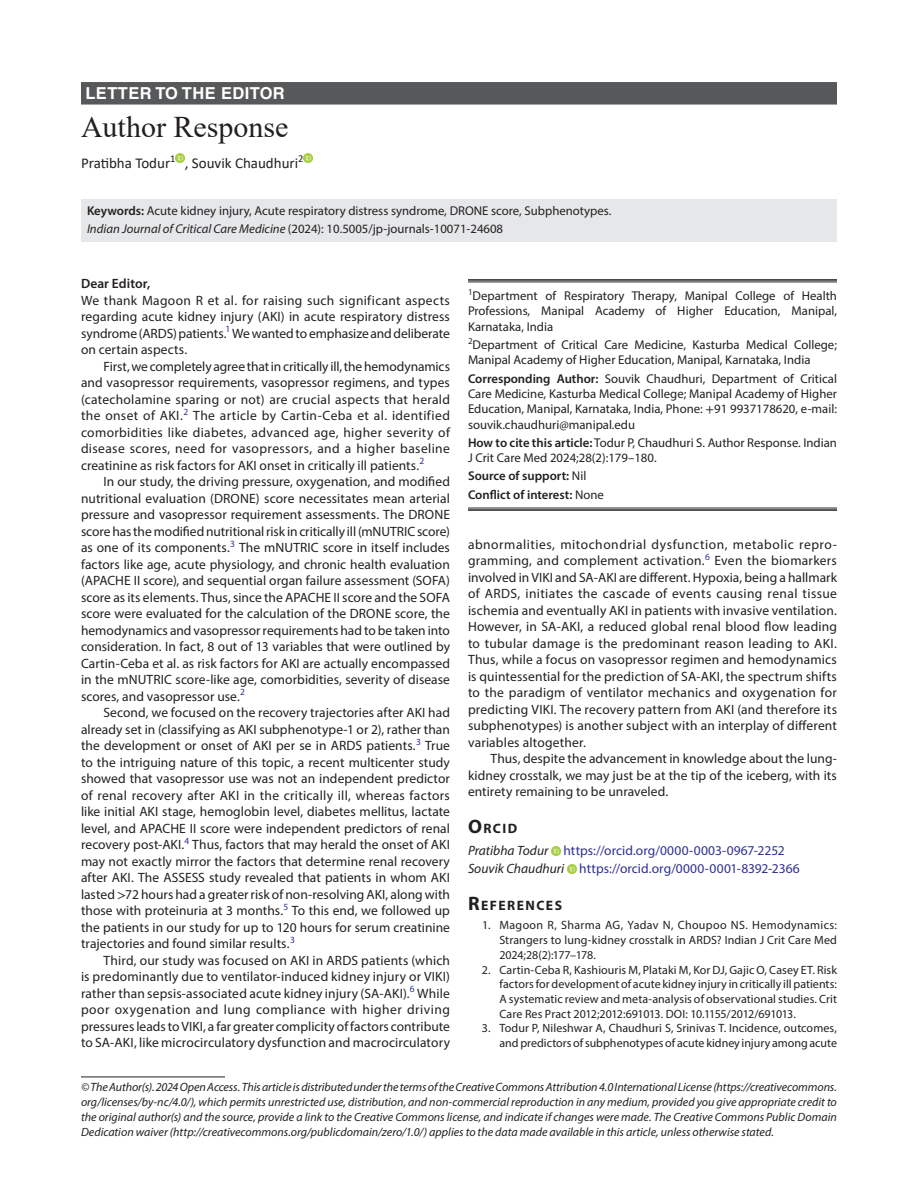
<style>
.page{position:relative;width:918px;height:1188px;background:#fff}
.page>*{position:absolute;margin:0;border:0;box-sizing:border-box;transform-origin:0 0}
.t1{font:30px "Times New Roman";color:#231f20}
.ArticleType{font:700 16.5px "Helvetica LT Std";letter-spacing:.025em;color:#fff}
.AuthorName{font:15px "Calibri";color:#231f20}
.Head-1{font:700 13.65px "Myriad Pro";letter-spacing:.105em;color:#231f20}
.Para-Indent{font:13.5px/16.5px "Myriad Pro";letter-spacing:.005em;color:#231f20;text-align:justify}
.Para-NoIndent{font:13.5px/16.5px "Myriad Pro";letter-spacing:-.005em;color:#231f20;text-align:justify}
.Para-NoIndent-2{font:13.5px "Myriad Pro";color:#2e3092}
.Para-NoIndent-3{font:600 13.5px "Myriad Pro";letter-spacing:.005em;color:#231f20}
.Corresponding_Author{font:12.75px/15.3px "Myriad Pro";color:#231f20;text-align:justify}
.Affiliation-first{font:12.75px/15.3px "Myriad Pro";color:#231f20;text-align:justify}
.Affiliation{font:12.75px/15.3px "Myriad Pro";color:#231f20}
.How_to_Cite{font:12.75px/15.3px "Myriad Pro";color:#231f20}
.Keywords{font:12.75px "Myriad Pro";color:#231f20}
.JT_DOI{font:12.75px "Myriad Pro";color:#231f20}
.COI{font:600 12.75px "Myriad Pro";color:#231f20}
.Source{font:600 12.75px "Myriad Pro";color:#231f20}
.FootNote{font:italic 12px/15px "Myriad Pro";color:#231f20;text-align:justify}
.References{font:12px/14.7px "Myriad Pro";letter-spacing:.005em;color:#231f20;text-align:justify}
.s1{font-weight:600}
.s2{font-style:italic}
.s3{font-family:"STIX General"}
.s4{font-weight:400}
.s5{font-size:19.5px}
.s6{font-style:italic;color:#231f20}
</style>
<div class="page">
<div style="left:81px;top:82px;width:756px;height:23px;background:#57585a"></div>
<div style="left:81px;top:199px;width:756px;height:25px;background:#e6e7e9"></div>
<div style="left:81px;top:217px;width:756px;height:25px;background:#e6e7e9"></div>
<svg style="left:176px;top:153px;width:9px;height:9px"></svg>
<svg style="left:304px;top:153px;width:9px;height:9px"></svg>
<svg style="left:551px;top:846px;width:10px;height:9px"></svg>
<svg style="left:567px;top:864px;width:9px;height:9px"></svg>
<hr style="left:81px;top:1077px;width:144px;height:1px;background:#231f20">
<hr style="left:468px;top:279px;width:369px;height:2px;background:#231f20">
<hr style="left:468px;top:282px;width:369px;height:1px;background:#231f20">
<hr style="left:468px;top:508px;width:369px;height:1px;background:#231f20">
<hr style="left:468px;top:509px;width:369px;height:2px;background:#231f20">
<p class="ArticleType" style="left:86px;top:83px;width:201px">LETTER TO THE EDITOR</p>
<p class="t1" style="left:81px;top:106px;width:209px">Author Response</p>
<p class="AuthorName" style="left:81px;top:153px;width:224px">Pratibha Todur<sup>1</sup> , Souvik Chaudhuri<sup>2</sup></p>
<p class="Keywords" style="left:87px;top:203px;width:526px"><span class="s1">Keywords:</span> Acute kidney injury, Acute respiratory distress syndrome, DRONE score, Subphenotypes.</p>
<p class="JT_DOI" style="left:87px;top:221px;width:418px"><span class="s2">Indian Journal of Critical Care Medicine</span> (2024): 10.5005/jp-journals-10071-24608</p>
<p class="Para-NoIndent-3" style="left:81px;top:275px;width:71px">Dear Editor,</p>
<p class="Para-NoIndent" style="left:81px;top:292px;width:370px">We thank Magoon R et al. for raising such significant aspects regarding acute kidney injury (AKI) in acute respiratory distress syndrome (ARDS) patients.<sup>1</sup> We wanted to emphasize and deliberate on certain aspects.</p>
<p class="Para-Indent" style="left:81px;top:358px;width:371px;text-indent:22px">First, we completely agree that in critically ill, the hemodynamics and vasopressor requirements, vasopressor regimens, and types (catecholamine sparing or not) are crucial aspects that herald the onset of AKI.<sup>2</sup> The article by Cartin-Ceba et al. identified comorbidities like diabetes, advanced age, higher severity of disease scores, need for vasopressors, and a higher baseline creatinine as risk factors for AKI onset in critically ill patients.<sup>2</sup></p>
<p class="Para-Indent" style="left:81px;top:473px;width:371px;text-indent:22px">In our study, the driving pressure, oxygenation, and modified nutritional evaluation (DRONE) score necessitates mean arterial pressure and vasopressor requirement assessments. The DRONE score has the modified nutritional risk in critically ill (mNUTRIC score) as one of its components.<sup>3</sup> The mNUTRIC score in itself includes factors like age, acute physiology, and chronic health evaluation (APACHE II score), and sequential organ failure assessment (SOFA) score as its elements. Thus, since the APACHE II score and the SOFA score were evaluated for the calculation of the DRONE score, the hemodynamics and vasopressor requirements had to be taken into consideration. In fact, 8 out of 13 variables that were outlined by Cartin-Ceba et al. as risk factors for AKI are actually encompassed in the mNUTRIC score-like age, comorbidities, severity of disease scores, and vasopressor use.<sup>2</sup></p>
<p class="Para-Indent" style="left:81px;top:704px;width:371px;text-indent:22px">Second, we focused on the recovery trajectories after AKI had already set in (classifying as AKI subphenotype-1 or 2), rather than the development or onset of AKI per se in ARDS patients.<sup>3</sup> True to the intriguing nature of this topic, a recent multicenter study showed that vasopressor use was not an independent predictor of renal recovery after AKI in the critically ill, whereas factors like initial AKI stage, hemoglobin level, diabetes mellitus, lactate level, and APACHE II score were independent predictors of renal recovery post-AKI.<sup>4</sup> Thus, factors that may herald the onset of AKI may not exactly mirror the factors that determine renal recovery after AKI. The ASSESS study revealed that patients in whom AKI lasted <span class="s3">&gt;</span>72 hours had a greater risk of non-resolving AKI, along with those with proteinuria at 3 months.<sup>5</sup> To this end, we followed up the patients in our study for up to 120 hours for serum creatinine trajectories and found similar results.<sup>3</sup></p>
<p class="Para-Indent" style="left:81px;top:952px;width:371px;text-indent:22px">Third, our study was focused on AKI in ARDS patients (which is predominantly due to ventilator-induced kidney injury or VIKI) rather than sepsis-associated acute kidney injury (SA-AKI).<sup>6</sup> While poor oxygenation and lung compliance with higher driving pressures leads to VIKI, a far greater complicity of factors contribute to SA-AKI, like microcirculatory dysfunction and macrocirculatory</p>
<p class="Affiliation-first" style="left:468px;top:288px;width:371px"><sup>1</sup>Department of Respiratory Therapy, Manipal College of Health Professions, Manipal Academy of Higher Education, Manipal, Karnataka, India</p>
<p class="Affiliation" style="left:468px;top:337px;width:371px"><sup>2</sup>Department of Critical Care Medicine, Kasturba Medical College;<br>Manipal Academy of Higher Education, Manipal, Karnataka, India</p>
<p class="Corresponding_Author" style="left:468px;top:371px;width:371px"><span class="s1">Corresponding Author:</span> Souvik Chaudhuri, Department of Critical Care Medicine, Kasturba Medical College; Manipal Academy of Higher Education, Manipal, Karnataka, India, Phone: <span class="s3">+</span>91 9937178620, e-mail: souvik.chaudhuri@manipal.edu</p>
<p class="How_to_Cite" style="left:468px;top:435px;width:370px"><span class="s1">How to cite this article:</span> Todur P, Chaudhuri S. Author Response. Indian<br>J Crit Care Med 2024;28(2):179–180.</p>
<p class="Source" style="left:468px;top:468px;width:120px">Source of support: <span class="s4">Nil</span></p>
<p class="COI" style="left:468px;top:486px;width:137px">Conflict of interest: <span class="s4">None</span></p>
<p class="Para-Indent" style="left:468px;top:536px;width:371px">abnormalities, mitochondrial dysfunction, metabolic repro&shy;gramming, and complement activation.<sup>6</sup> Even the biomarkers involved in VIKI and SA-AKI are different. Hypoxia, being a hallmark of ARDS, initiates the cascade of events causing renal tissue ischemia and eventually AKI in patients with invasive ventilation.<br>However, in SA-AKI, a reduced global renal blood flow leading to tubular damage is the predominant reason leading to AKI.<br>Thus, while a focus on vasopressor regimen and hemodynamics is quintessential for the prediction of SA-AKI, the spectrum shifts to the paradigm of ventilator mechanics and oxygenation for predicting VIKI. The recovery pattern from AKI (and therefore its subphenotypes) is another subject with an interplay of different variables altogether.</p>
<p class="Para-Indent" style="left:468px;top:750px;width:370px;text-indent:22px">Thus, despite the advancement in knowledge about the lung&shy;kidney crosstalk, we may just be at the tip of the iceberg, with its entirety remaining to be unraveled.</p>
<p class="Head-1" style="left:468px;top:819px;width:51px"><span class="s5">O</span>RCID</p>
<p class="Para-NoIndent-2" style="left:468px;top:843px;width:318px"><span class="s6">Pratibha Todur</span> https://orcid.org/0000-0003-0967-2252</p>
<p class="Para-NoIndent-2" style="left:468px;top:861px;width:333px"><span class="s6">Souvik Chaudhuri</span> https://orcid.org/0000-0001-8392-2366</p>
<p class="Head-1" style="left:468px;top:897px;width:96px"><span class="s5">R</span>EFERENCES</p>
<p class="References" style="left:500px;top:918px;width:339px;text-indent:-17px">1. Magoon R, Sharma AG, Yadav N, Choupoo NS. Hemodynamics:<br>Strangers to lung-kidney crosstalk in ARDS? Indian J Crit Care Med 2024;28(2):177–178.</p>
<p class="References" style="left:500px;top:962px;width:339px;text-indent:-18px">2. Cartin-Ceba R, Kashiouris M, Plataki M, Kor DJ, Gajic O, Casey ET. Risk factors for development of acute kidney injury in critically ill patients:<br>A systematic review and meta-analysis of observational studies. Crit Care Res Pract 2012;2012:691013. DOI: 10.1155/2012/691013.</p>
<p class="References" style="left:482px;top:1021px;width:357px;text-align:right">3. Todur P, Nileshwar A, Chaudhuri S, Srinivas T. Incidence, outcomes, and predictors of subphenotypes of acute kidney injury among acute</p>
<p class="FootNote" style="left:81px;top:1079px;width:758px">© The Author(s). 2024 Open Access. This article is distributed under the terms of the Creative Commons Attribution 4.0 International License (https://creativecommons. org/licenses/by-nc/4.0/), which permits unrestricted use, distribution, and non-commercial reproduction in any medium, provided you give appropriate credit to the original author(s) and the source, provide a link to the Creative Commons license, and indicate if changes were made. The Creative Commons Public Domain Dedication waiver (http://creativecommons.org/publicdomain/zero/1.0/) applies to the data made available in this article, unless otherwise stated.</p>
</div>
